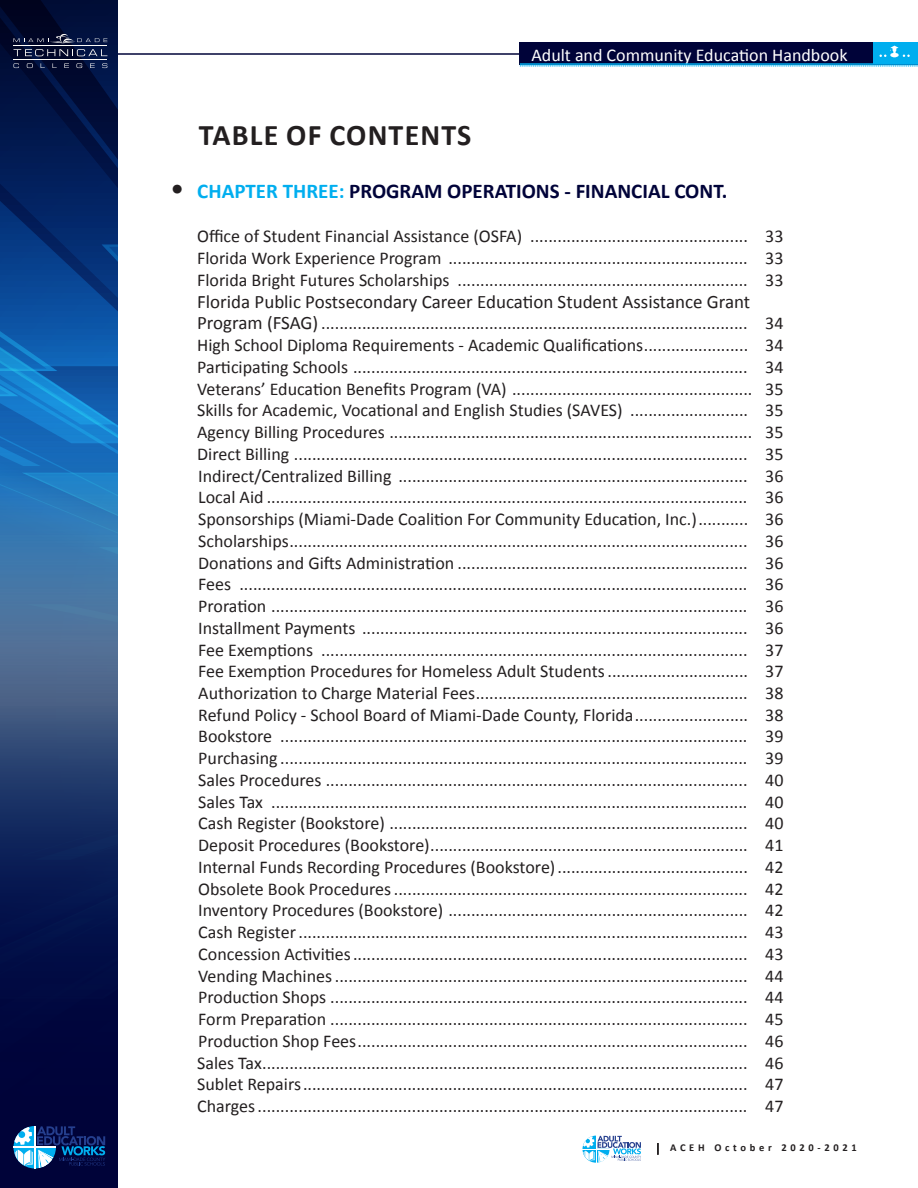
<style>
.page{position:relative;width:918px;height:1188px;background:#fff}
.page>*{position:absolute;margin:0;border:0;box-sizing:border-box;transform-origin:0 0}
.t1{font:700 30px "Calibri";letter-spacing:.04em;color:#231f20}
.t2{font:700 21px "Calibri";color:#000339}
.t3{font:19.05px "Calibri";color:#231f20}
.t4{font:18px/21.8px "Calibri";color:#231f20;text-align:justify}
.t5{font:18px "Calibri";color:#fff}
.t6{font:700 10.5px "Calibri";letter-spacing:.35em;color:#231f20}
.s1{font-family:"Eurostile";font-weight:600;font-size:23.7px;color:#231f20}
.s2{color:#00aeef}
.s3{font-size:19.05px}
</style>
<div class="page">
<hr style="left:92px;top:53px;width:826px;height:2px;background:#000339">
<svg style="left:0;top:0;width:118px;height:1188px;background:#163a73"></svg>
<svg style="left:14px;top:1126px;width:91px;height:42px;background:#2f5588"></svg>
<svg style="left:14px;top:63px;width:5px;height:5px"></svg>
<svg style="left:27px;top:63px;width:6px;height:5px"></svg>
<svg style="left:41px;top:63px;width:4px;height:5px"></svg>
<svg style="left:53px;top:63px;width:4px;height:5px"></svg>
<svg style="left:64px;top:63px;width:5px;height:5px"></svg>
<svg style="left:77px;top:63px;width:5px;height:5px"></svg>
<svg style="left:90px;top:63px;width:5px;height:5px"></svg>
<svg style="left:102px;top:63px;width:5px;height:5px"></svg>
<svg style="left:14px;top:49px;width:93px;height:7px"></svg>
<hr style="left:14px;top:46px;width:93px;height:1px;background:#fffefa">
<hr style="left:14px;top:60px;width:93px;height:1px;background:#fffefa">
<svg style="left:14px;top:33px;width:93px;height:10px"></svg>
<div style="left:520px;top:42px;width:398px;height:22px;background:#000339"></div>
<div style="left:873px;top:42px;width:45px;height:22px;background:#00aeef"></div>
<hr style="left:520px;top:64px;width:398px;height:1px;background:#00aeef">
<hr style="left:520px;top:65px;width:398px;height:1px;background:#00aeef">
<svg style="left:520px;top:66px;width:398px;height:1px"></svg>
<svg style="left:879px;top:46px;width:31px;height:11px"></svg>
<svg style="left:583px;top:1136px;width:58px;height:27px"></svg>
<svg style="left:657px;top:1143px;width:2px;height:12px"></svg>
<h1 class="t1" style="left:199px;top:117px;width:274px">TABLE OF CONTENTS</h1>
<p class="t5" style="left:531px;top:43px;width:318px">Adult and Community Education Handbook</p>
<p class="t2" style="left:171px;top:178px;width:558px"><span class="s1">•</span> <span class="s2">CHAPTER THREE:</span> PROGRAM OPERATIONS - FINANCIAL CONT.</p>
<p class="t4" style="left:197px;top:225px;width:588px">Office of Student Financial Assistance (OSFA) ................................................ 33<br>Florida Work Experience Program .................................................................. 33<br>Florida Bright Futures Scholarships ................................................................ 33</p>
<p class="t3" style="left:197px;top:289px;width:555px">Florida Public Postsecondary Career Education Student Assistance Grant</p>
<p class="t4" style="left:197px;top:312px;width:588px"><span class="s3">Program (FSAG)</span> .............................................................................................. 34<br>High School Diploma Requirements - Academic Qualifications....................... 34<br>Participating Schools ....................................................................................... 34<br>Veterans’ Education Benefits Program (VA) ..................................................... 35<br>Skills for Academic, Vocational and English Studies (SAVES) .......................... 35<br>Agency Billing Procedures ................................................................................ 35<br>Direct Billing .................................................................................................... 35<br>Indirect/Centralized Billing ............................................................................. 36<br>Local Aid .......................................................................................................... 36<br>Sponsorships (Miami-Dade Coalition For Community Education, Inc.)........... 36<br>Scholarships..................................................................................................... 36<br>Donations and Gifts Administration ................................................................ 36<br>Fees ................................................................................................................ 36<br>Proration ......................................................................................................... 36<br>Installment Payments ..................................................................................... 36<br>Fee Exemptions .............................................................................................. 37<br>Fee Exemption Procedures for Homeless Adult Students............................... 37<br>Authorization to Charge Material Fees............................................................ 38<br>Refund Policy - School Board of Miami-Dade County, Florida......................... 38<br>Bookstore ....................................................................................................... 39<br>Purchasing ....................................................................................................... 39<br>Sales Procedures ............................................................................................. 40<br>Sales Tax ......................................................................................................... 40<br>Cash Register (Bookstore) ............................................................................... 40<br>Deposit Procedures (Bookstore)...................................................................... 41<br>Internal Funds Recording Procedures (Bookstore).......................................... 42<br>Obsolete Book Procedures.............................................................................. 42<br>Inventory Procedures (Bookstore) .................................................................. 42<br>Cash Register................................................................................................... 43<br>Concession Activities....................................................................................... 43<br>Vending Machines........................................................................................... 44<br>Production Shops ............................................................................................ 44<br>Form Preparation ............................................................................................ 45<br>Production Shop Fees...................................................................................... 46<br>Sales Tax........................................................................................................... 46<br>Sublet Repairs.................................................................................................. 47<br>Charges............................................................................................................ 47</p>
<p class="t6" style="left:670px;top:1141px;width:188px">ACEH October 2020-2021</p>
</div>
